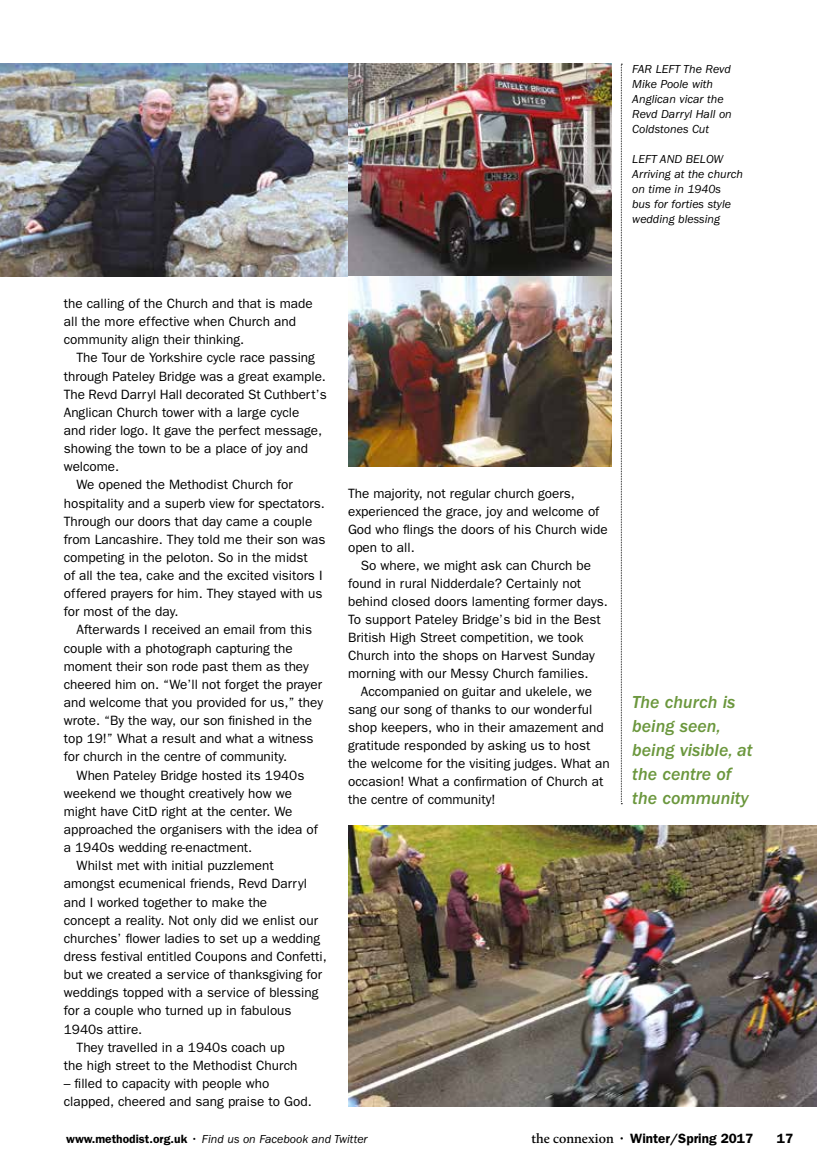
<style>
.page{position:relative;width:817px;height:1170px;background:#fff}
.page>*{position:absolute;margin:0;border:0;box-sizing:border-box;transform-origin:0 0}
.t1{font:italic 500 18px/24px "Franklin Gothic";color:#6b973d}
.t2{font:13.5px/18px "Franklin Gothic";color:#000}
.t3{font:600 13.5px "Franklin Gothic";color:#000}
.t4{font:italic 12px/15px "Franklin Gothic";color:#000}
.s1{font-weight:600;font-style:normal}
.s2{font-style:normal}
.s3{font-family:"Calluna"}
.s4{font-weight:400}
</style>
<div class="page">
<svg style="left:620px;top:64px;width:2px;height:740px"></svg>
<img style="left:348px;top:825px;width:468px;height:281px">
<img style="left:0;top:64px;width:611px;height:212px">
<img style="left:348px;top:276px;width:263px;height:190px">
<p class="t4" style="left:632px;top:61px;width:101px">FAR LEFT The Revd<br>Mike Poole with<br>Anglican vicar the<br>Revd Darryl Hall on<br>Coldstones Cut</p>
<p class="t4" style="left:632px;top:151px;width:112px">LEFT AND BELOW<br>Arriving at the church on time in 1940s<br>bus for forties style wedding blessing</p>
<p class="t2" style="left:64px;top:294px;width:250px">the calling of the Church and that is made all the more effective when Church and community align their thinking.</p>
<p class="t2" style="left:77px;top:349px;width:240px">The Tour de Yorkshire cycle race passing</p>
<p class="t2" style="left:64px;top:367px;width:263px">through Pateley Bridge was a great example.</p>
<p class="t2" style="left:64px;top:385px;width:264px">The Revd Darryl Hall decorated St Cuthbert’s</p>
<p class="t2" style="left:64px;top:403px;width:237px">Anglican Church tower with a large cycle</p>
<p class="t2" style="left:64px;top:421px;width:260px">and rider logo. It gave the perfect message,</p>
<p class="t2" style="left:64px;top:439px;width:246px">showing the town to be a place of joy and</p>
<p class="t2" style="left:64px;top:457px;width:57px">welcome.</p>
<p class="t2" style="left:77px;top:476px;width:218px">We opened the Methodist Church for</p>
<p class="t2" style="left:64px;top:494px;width:262px">hospitality and a superb view for spectators.</p>
<p class="t2" style="left:64px;top:512px;width:250px">Through our doors that day came a couple</p>
<p class="t2" style="left:64px;top:530px;width:263px">from Lancashire. They told me their son was</p>
<p class="t2" style="left:64px;top:548px;width:245px">competing in the peloton. So in the midst</p>
<p class="t2" style="left:64px;top:566px;width:260px">of all the tea, cake and the excited visitors I</p>
<p class="t2" style="left:64px;top:584px;width:260px">offered prayers for him. They stayed with us</p>
<p class="t2" style="left:64px;top:602px;width:116px">for most of the day.</p>
<p class="t2" style="left:77px;top:621px;width:237px">Afterwards I received an email from this</p>
<p class="t2" style="left:64px;top:639px;width:230px">couple with a photograph capturing the</p>
<p class="t2" style="left:64px;top:657px;width:246px">moment their son rode past them as they</p>
<p class="t2" style="left:64px;top:675px;width:260px">cheered him on. “We’ll not forget the prayer</p>
<p class="t2" style="left:64px;top:693px;width:261px">and welcome that you provided for us,” they</p>
<p class="t2" style="left:64px;top:711px;width:249px">wrote. “By the way, our son finished in the</p>
<p class="t2" style="left:64px;top:729px;width:251px">top 19!” What a result and what a witness</p>
<p class="t2" style="left:64px;top:748px;width:225px">for church in the centre of community.</p>
<p class="t2" style="left:77px;top:766px;width:229px">When Pateley Bridge hosted its 1940s</p>
<p class="t2" style="left:64px;top:784px;width:230px">weekend we thought creatively how we</p>
<p class="t2" style="left:64px;top:802px;width:230px">might have CitD right at the center. We</p>
<p class="t2" style="left:64px;top:820px;width:255px">approached the organisers with the idea of</p>
<p class="t2" style="left:64px;top:838px;width:190px">a 1940s wedding re-enactment.</p>
<p class="t2" style="left:77px;top:856px;width:199px">Whilst met with initial puzzlement</p>
<p class="t2" style="left:64px;top:874px;width:245px">amongst ecumenical friends, Revd Darryl</p>
<p class="t2" style="left:64px;top:893px;width:205px">and I worked together to make the</p>
<p class="t2" style="left:64px;top:911px;width:256px">concept a reality. Not only did we enlist our</p>
<p class="t2" style="left:64px;top:929px;width:258px">churches’ flower ladies to set up a wedding</p>
<p class="t2" style="left:64px;top:947px;width:264px">dress festival entitled Coupons and Confetti,</p>
<p class="t2" style="left:64px;top:965px;width:260px">but we created a service of thanksgiving for</p>
<p class="t2" style="left:64px;top:983px;width:256px">weddings topped with a service of blessing</p>
<p class="t2" style="left:64px;top:1001px;width:229px">for a couple who turned up in fabulous</p>
<p class="t2" style="left:64px;top:1020px;width:80px">1940s attire.</p>
<p class="t2" style="left:77px;top:1038px;width:210px">They travelled in a 1940s coach up</p>
<p class="t2" style="left:64px;top:1056px;width:235px">the high street to the Methodist Church</p>
<p class="t2" style="left:64px;top:1074px;width:249px">– filled to capacity with people who clapped, cheered and sang praise to God.</p>
<p class="t2" style="left:348px;top:484px;width:261px">The majority, not regular church goers, experienced the grace, joy and welcome of God who flings the doors of his Church wide open to all.</p>
<p class="t2" style="left:348px;top:556px;width:261px;text-indent:13px">So where, we might ask can Church be found in rural Nidderdale? Certainly not behind closed doors lamenting former days.<br>To support Pateley Bridge’s bid in the Best British High Street competition, we took Church into the shops on Harvest Sunday morning with our Messy Church families.</p>
<p class="t2" style="left:348px;top:682px;width:263px;text-indent:13px">Accompanied on guitar and ukelele, we sang our song of thanks to our wonderful shop keepers, who in their amazement and gratitude responded by asking us to host the welcome for the visiting judges. What an occasion! What a confirmation of Church at the centre of community!</p>
<h1 class="t1" style="left:632px;top:689px;width:122px">The church is being seen, being visible, at the centre of the community</h1>
<p class="t4" style="left:66px;top:1131px;width:303px"><span class="s1">www.methodist.org.uk</span> <span class="s2">•</span> Find us on Facebook and Twitter</p>
<p class="t3" style="left:531px;top:1130px;width:223px"><span class="s3">the connexion</span> <span class="s4">•</span> Winter/Spring 2017</p>
<p class="t3" style="left:776px;top:1130px;width:18px">17</p>
</div>
